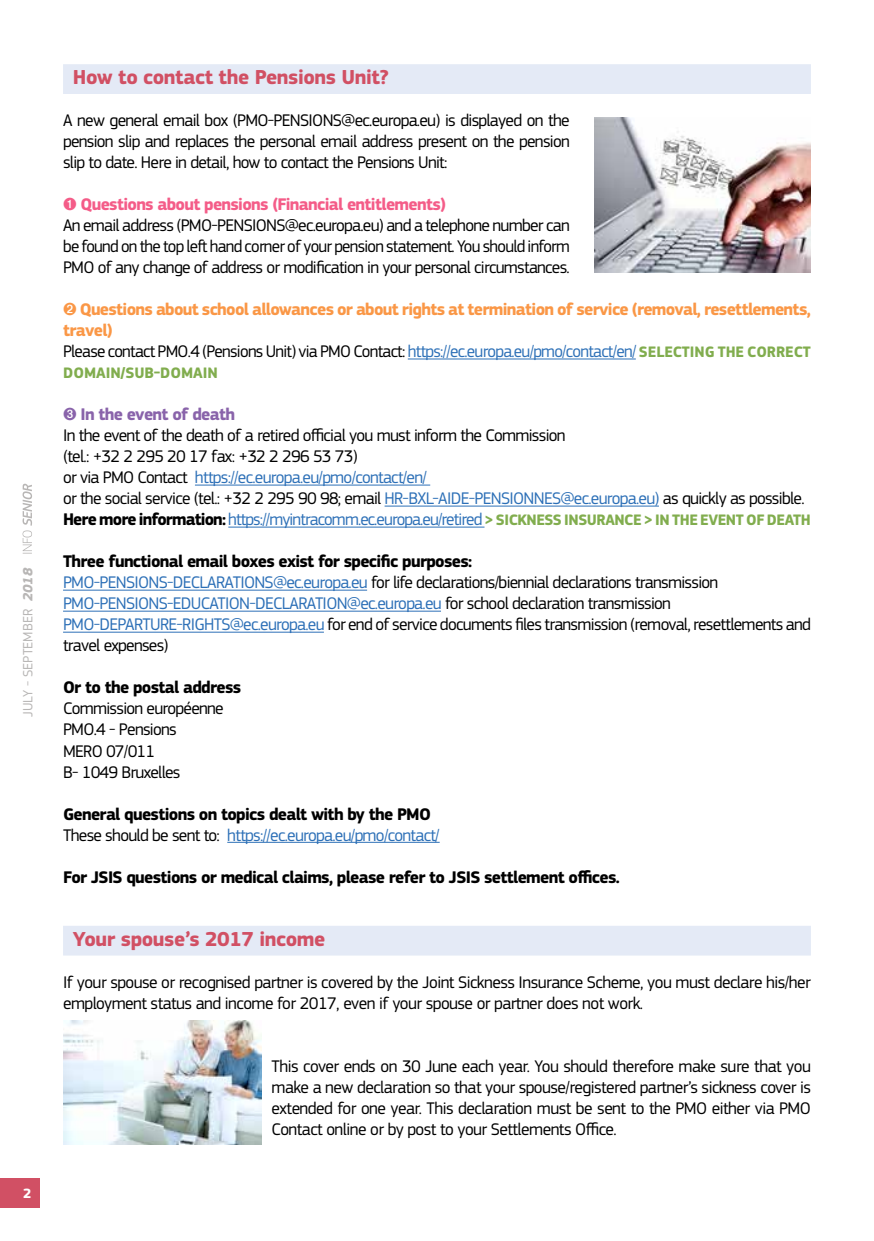
<style>
.page{position:relative;width:874px;height:1241px;background:#fff}
.page>*{position:absolute;margin:0;border:0;box-sizing:border-box;transform-origin:0 0}
.t1{font:700 21px "EC Square Sans Pro";letter-spacing:-.02em;color:#d15064}
.t2{font:17.5px/21px "EC Square Sans Pro";letter-spacing:-.04em;color:#000}
.t3{font:700 17.5px/21px "EC Square Sans Pro";letter-spacing:-.04em;color:#fa9746}
.t4{font:700 17.5px/21px "EC Square Sans Pro";letter-spacing:-.04em;color:#000}
.t5{font:700 15.75px "EC Square Sans Pro";letter-spacing:-.005em;color:#81ad4e}
.t6{font:14px "EC Square Sans Pro";color:#b8b6b5}
.t7{font:700 14px "EC Square Sans Pro";color:#fff}
.s1{font-weight:700;font-style:italic}
.s2{color:#f45c88}
.s3{font-weight:700;color:#f45c88}
.s4{font-weight:400;color:#000}
.s5{font-weight:400;color:#2d70b7}
.s6{font-size:15.75px;color:#81ad4e}
.s7{color:#8963aa}
.s8{font-weight:700;color:#8963aa}
.s9{color:#2d70b7}
.s10{font-weight:700}
.s11{font-weight:700;font-size:15.75px;color:#81ad4e}
.s12{font-weight:400}
</style>
<div class="page">
<div style="left:0;top:1177px;width:40px;height:30px;background:#d15064"></div>
<svg style="left:23px;top:483px;width:9px;height:70px"></svg>
<div style="left:63px;top:64px;width:747px;height:30px;background:#e4eaf6"></div>
<hr style="left:407px;top:358px;width:228px;height:1px;background:#2d70b7">
<hr style="left:195px;top:484px;width:235px;height:1px;background:#2d70b7">
<hr style="left:384px;top:505px;width:274px;height:1px;background:#2d70b7">
<hr style="left:228px;top:526px;width:256px;height:1px;background:#2d70b7">
<hr style="left:63px;top:589px;width:304px;height:1px;background:#2d70b7">
<hr style="left:63px;top:610px;width:378px;height:1px;background:#2d70b7">
<hr style="left:63px;top:631px;width:261px;height:1px;background:#2d70b7">
<hr style="left:227px;top:841px;width:212px;height:1px;background:#2d70b7">
<div style="left:63px;top:925px;width:747px;height:30px;background:#e4eaf6"></div>
<img style="left:63px;top:1020px;width:198px;height:123px">
<img style="left:594px;top:118px;width:216px;height:154px">
<p class="t6" style="left:20px;top:717px;width:150px;rotate:-90deg">JULY - SEPTEMBER <span class="s1">2018</span></p>
<p class="t7" style="left:23px;top:1184px;width:10px">2</p>
<p class="t1" style="left:73px;top:65px;width:317px">How to contact the Pensions Unit?</p>
<p class="t2" style="left:63px;top:110px;width:508px;text-align:justify">A new general email box (PMO-PENSIONS@ec.europa.eu) is displayed on the pension slip and replaces the personal email address present on the pension slip to date. Here in detail, how to contact the Pensions Unit:</p>
<p class="t2" style="left:63px;top:194px;width:508px"><span class="s2">➊</span> <span class="s3">Questions about pensions (Financial entitlements)<br></span>An email address (PMO-PENSIONS@ec.europa.eu) and a telephone number can be found on the top left hand corner of your pension statement. You should inform PMO of any change of address or modification in your personal circumstances.</p>
<p class="t3" style="left:63px;top:299px;width:749px">➋ Questions about school allowances or about rights at termination of service (removal, resettlements, travel)<br><span class="s4">Please contact PMO.4 (Pensions Unit) via PMO Contact:</span> <span class="s5">https://ec.europa.eu/pmo/contact/en/</span> <span class="s6">SELECTING THE CORRECT</span></p>
<p class="t5" style="left:63px;top:363px;width:156px">DOMAIN/SUB-DOMAIN</p>
<p class="t2" style="left:63px;top:404px;width:748px"><span class="s7">➌</span> <span class="s8">In the event of death<br></span>In the event of the death of a retired official you must inform the Commission<br>(tel.: +32 2 295 20 17 fax: +32 2 296 53 73)<br>or via PMO Contact <span class="s9">https://ec.europa.eu/pmo/contact/en/<br></span>or the social service (tel.: +32 2 295 90 98; email <span class="s9">HR-BXL-AIDE-PENSIONNES@ec.europa.eu)</span> as quickly as possible.<br><span class="s10">Here more information:</span> <span class="s9">https://myintracomm.ec.europa.eu/retired</span> <span class="s11">&gt; SICKNESS INSURANCE &gt; IN THE EVENT OF DEATH</span></p>
<p class="t2" style="left:63px;top:551px;width:749px"><span class="s10">Three functional email boxes exist for specific purposes:<br></span><span class="s9">PMO-PENSIONS-DECLARATIONS@ec.europa.eu</span> for life declarations/biennial declarations transmission <span class="s9">PMO-PENSIONS-EDUCATION-DECLARATION@ec.europa.eu</span> for school declaration transmission <span class="s9">PMO-DEPARTURE-RIGHTS@ec.europa.eu</span> for end of service documents files transmission (removal, resettlements and travel expenses)</p>
<p class="t4" style="left:63px;top:677px;width:180px">Or to the postal address</p>
<p class="t2" style="left:63px;top:698px;width:162px">Commission européenne<br>PMO.4 - Pensions<br>MERO 07/011<br>B- 1049 Bruxelles</p>
<p class="t4" style="left:63px;top:803px;width:378px">General questions on topics dealt with by the PMO<br><span class="s12">These should be sent to:</span> <span class="s5">https://ec.europa.eu/pmo/contact/</span></p>
<p class="t4" style="left:63px;top:866px;width:558px">For JSIS questions or medical claims, please refer to JSIS settlement offices.</p>
<p class="t1" style="left:73px;top:926px;width:254px">Your spouse’s 2017 income</p>
<p class="t2" style="left:63px;top:971px;width:749px">If your spouse or recognised partner is covered by the Joint Sickness Insurance Scheme, you must declare his/her employment status and income for 2017, even if your spouse or partner does not work.</p>
<p class="t2" style="left:271px;top:1055px;width:540px;text-align:justify">This cover ends on 30 June each year. You should therefore make sure that you make a new declaration so that your spouse/registered partner’s sickness cover is extended for one year. This declaration must be sent to the PMO either via PMO Contact online or by post to your Settlements Office.</p>
</div>
